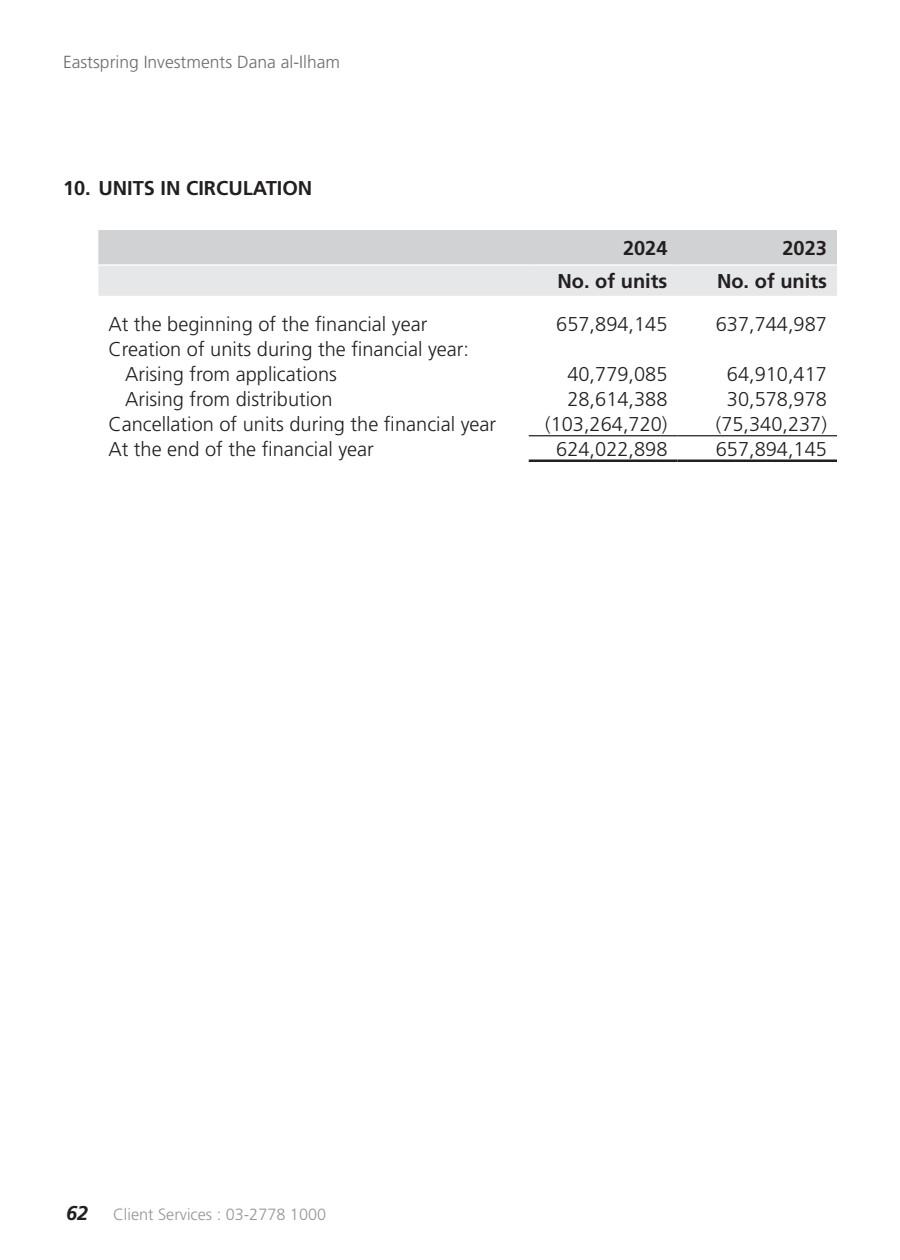
<style>
.page{position:relative;width:900px;height:1260px;background:#fff}
.page>*{position:absolute;margin:0;border:0;box-sizing:border-box;transform-origin:0 0}
.t1{font:300 20px/25px "Frutiger LT Std";color:#231f20}
.t2{font:700 20px "Frutiger LT Std";color:#231f20}
.t3{font:300 17.5px "Frutiger LT Std";color:#6c6d70}
.t4{font:300 16.25px "Frutiger LT Std";color:#939598}
.s1{font-weight:700;font-style:italic;font-size:20px;color:#231f20}
</style>
<div class="page">
<svg style="left:98px;top:230px;width:739px;height:66px;background:#dadbdd"></svg>
<hr style="left:98px;top:264px;width:431px;height:2px;background:#fff">
<hr style="left:529px;top:264px;width:149px;height:2px;background:#fff">
<hr style="left:678px;top:264px;width:159px;height:2px;background:#fff">
<hr style="left:529px;top:459px;width:149px;height:3px;background:#231f20">
<hr style="left:678px;top:459px;width:159px;height:3px;background:#231f20">
<hr style="left:529px;top:435px;width:149px;height:1px;background:#231f20">
<hr style="left:678px;top:435px;width:159px;height:1px;background:#231f20">
<p class="t3" style="left:63px;top:52px;width:279px">Eastspring Investments Dana al-Ilham</p>
<p class="t2" style="left:63px;top:176px;width:251px">10. UNITS IN CIRCULATION</p>
<p class="t2" style="left:623px;top:236px;width:46px">2024</p>
<p class="t2" style="left:783px;top:236px;width:46px">2023</p>
<p class="t2" style="left:557px;top:269px;width:112px">No. of units</p>
<p class="t2" style="left:717px;top:269px;width:111px">No. of units</p>
<p class="t1" style="left:108px;top:312px;width:320px">At the beginning of the financial year</p>
<p class="t1" style="left:556px;top:312px;width:113px">657,894,145</p>
<p class="t1" style="left:716px;top:312px;width:113px">637,744,987</p>
<p class="t1" style="left:125px;top:337px;width:346px;text-indent:-17px">Creation of units during the financial year:<br>Arising from applications</p>
<p class="t1" style="left:567px;top:362px;width:102px">40,779,085</p>
<p class="t1" style="left:727px;top:362px;width:102px">64,910,417</p>
<p class="t1" style="left:125px;top:387px;width:209px">Arising from distribution</p>
<p class="t1" style="left:567px;top:387px;width:102px">28,614,388</p>
<p class="t1" style="left:727px;top:387px;width:102px">30,578,978</p>
<p class="t1" style="left:108px;top:412px;width:389px">Cancellation of units during the financial year</p>
<p class="t1" style="left:545px;top:412px;width:124px">(103,264,720)</p>
<p class="t1" style="left:716px;top:412px;width:113px">(75,340,237)</p>
<p class="t1" style="left:108px;top:437px;width:267px">At the end of the financial year</p>
<p class="t1" style="left:556px;top:437px;width:113px">624,022,898</p>
<p class="t1" style="left:716px;top:437px;width:113px">657,894,145</p>
<p class="t4" style="left:66px;top:1205px;width:262px"><span class="s1">62</span> Client Services : 03-2778 1000</p>
</div>
